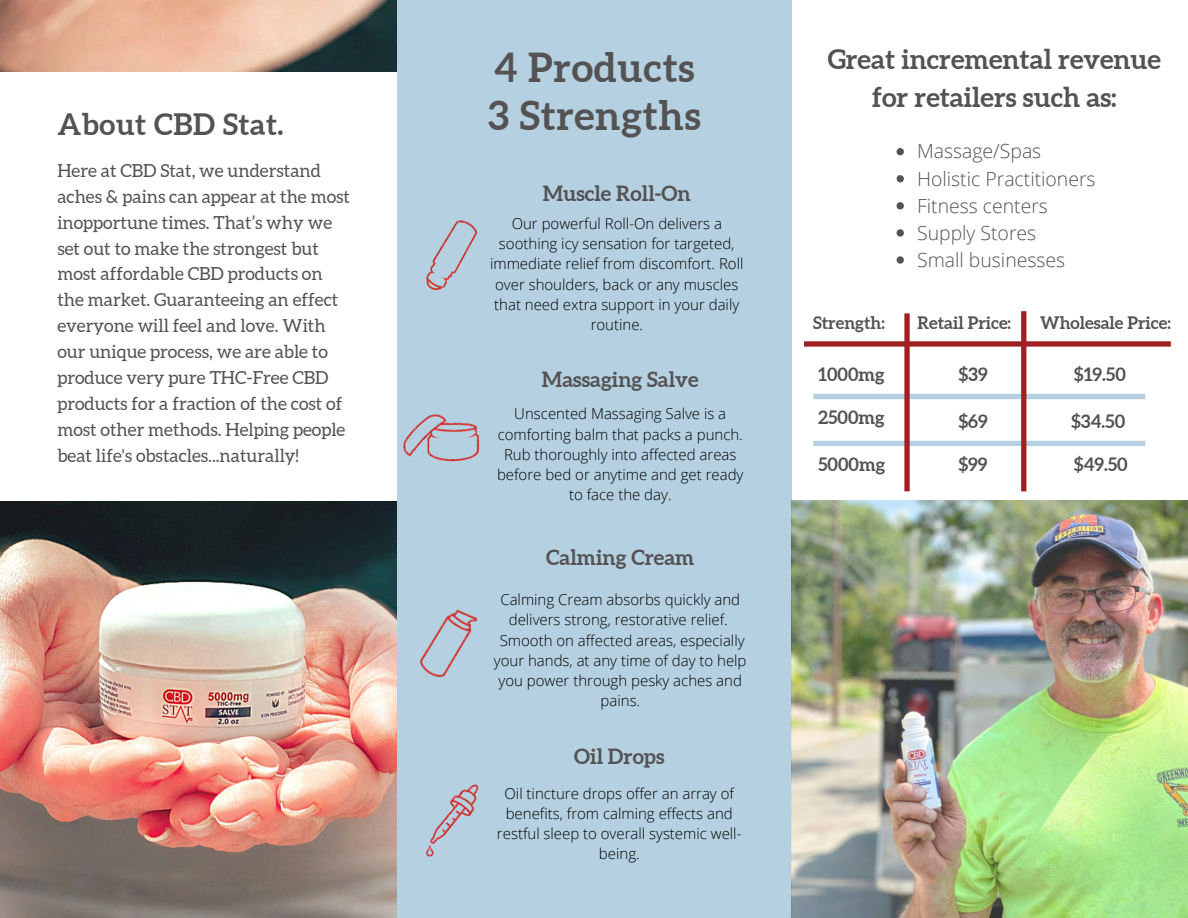
<style>
.page{position:relative;width:1188px;height:918px;background:#fff}
.page>*{position:absolute;margin:0;border:0;box-sizing:border-box;transform-origin:0 0}
.t1{font:700 40.05px "Aleo";letter-spacing:.02em;color:#545253}
.t2{font:700 29.55px "Aleo";letter-spacing:.02em;color:#545253}
.t3{font:700 27px/37.2px "Aleo";color:#545253;text-align:center}
.t4{font:700 21px "Aleo";color:#545253}
.t5{font:300 19.5px "Open Sans";color:#545253}
.t6{font:700 18.45px "Aleo";color:#545253}
.t7{font:18px/25.8px "Aleo";color:#545253}
.t8{font:700 17.25px "Aleo";color:#545253}
.t9{font:300 15px/20.2px "Open Sans";color:#000;text-align:center}
</style>
<div class="page">
<img style="left:0;top:0;width:397px;height:918px">
<div style="left:0;top:72px;width:404px;height:429px;background:#fff"></div>
<div style="left:397px;top:0;width:395px;height:918px;background:#b5d1e1"></div>
<img style="left:792px;top:501px;width:396px;height:417px">
<svg style="left:804px;top:311px;width:367px;height:180px"></svg>
<svg style="left:897px;top:148px;width:7px;height:7px"></svg>
<svg style="left:897px;top:175px;width:7px;height:7px"></svg>
<svg style="left:897px;top:202px;width:7px;height:7px"></svg>
<svg style="left:897px;top:229px;width:7px;height:8px"></svg>
<svg style="left:897px;top:256px;width:7px;height:8px"></svg>
<img style="left:403px;top:414px;width:77px;height:48px">
<img style="left:426px;top:220px;width:52px;height:70px">
<img style="left:420px;top:609px;width:58px;height:68px">
<img style="left:396px;top:769px;width:83px;height:109px">
<p class="t2" style="left:57px;top:108px;width:228px">About CBD Stat.</p>
<p class="t7" style="left:57px;top:158px;width:294px">Here at CBD Stat, we understand aches &amp; pains can appear at the most inopportune times. That’s why we set out to make the strongest but most affordable CBD products on the market. Guaranteeing an effect everyone will feel and love. With our unique process, we are able to produce very pure THC-Free CBD products for a fraction of the cost of most other methods. Helping people beat life's obstacles...naturally!</p>
<p class="t1" style="left:494px;top:44px;width:202px">4 Products</p>
<p class="t1" style="left:488px;top:93px;width:215px">3 Strengths</p>
<p class="t4" style="left:543px;top:181px;width:149px">Muscle Roll-On</p>
<p class="t9" style="left:490px;top:213px;width:255px">Our powerful Roll-On delivers a soothing icy sensation for targeted, immediate relief from discomfort. Roll over shoulders, back or any muscles that need extra support in your daily routine.</p>
<p class="t4" style="left:542px;top:367px;width:158px">Massaging Salve</p>
<p class="t9" style="left:497px;top:403px;width:248px">Unscented Massaging Salve is a comforting balm that packs a punch.<br>Rub thoroughly into affected areas before bed or anytime and get ready to face the day.</p>
<p class="t4" style="left:546px;top:545px;width:150px">Calming Cream</p>
<p class="t9" style="left:494px;top:589px;width:254px">Calming Cream absorbs quickly and delivers strong, restorative relief.<br>Smooth on affected areas, especially your hands, at any time of day to help you power through pesky aches and pains.</p>
<p class="t4" style="left:574px;top:744px;width:92px">Oil Drops</p>
<p class="t9" style="left:497px;top:783px;width:246px">Oil tincture drops offer an array of benefits, from calming effects and restful sleep to overall systemic well&shy;being.</p>
<p class="t3" style="left:828px;top:41px;width:335px">Great incremental revenue for retailers such as:</p>
<p class="t5" style="left:917px;top:138px;width:126px">Massage/Spas</p>
<p class="t5" style="left:917px;top:165px;width:180px">Holistic Practitioners</p>
<p class="t5" style="left:917px;top:192px;width:132px">Fitness centers</p>
<p class="t5" style="left:917px;top:219px;width:121px">Supply Stores</p>
<p class="t5" style="left:917px;top:246px;width:150px">Small businesses</p>
<p class="t8" style="left:813px;top:313px;width:73px">Strength:</p>
<p class="t8" style="left:917px;top:313px;width:95px">Retail Price:</p>
<p class="t8" style="left:1040px;top:313px;width:132px">Wholesale Price:</p>
<p class="t6" style="left:818px;top:363px;width:68px">1000mg</p>
<p class="t6" style="left:818px;top:407px;width:68px">2500mg</p>
<p class="t6" style="left:818px;top:454px;width:69px">5000mg</p>
<p class="t6" style="left:958px;top:363px;width:31px">$39</p>
<p class="t6" style="left:1074px;top:363px;width:54px">$19.50</p>
<p class="t6" style="left:958px;top:410px;width:31px">$69</p>
<p class="t6" style="left:1071px;top:410px;width:56px">$34.50</p>
<p class="t6" style="left:958px;top:454px;width:31px">$99</p>
<p class="t6" style="left:1074px;top:454px;width:55px">$49.50</p>
</div>
